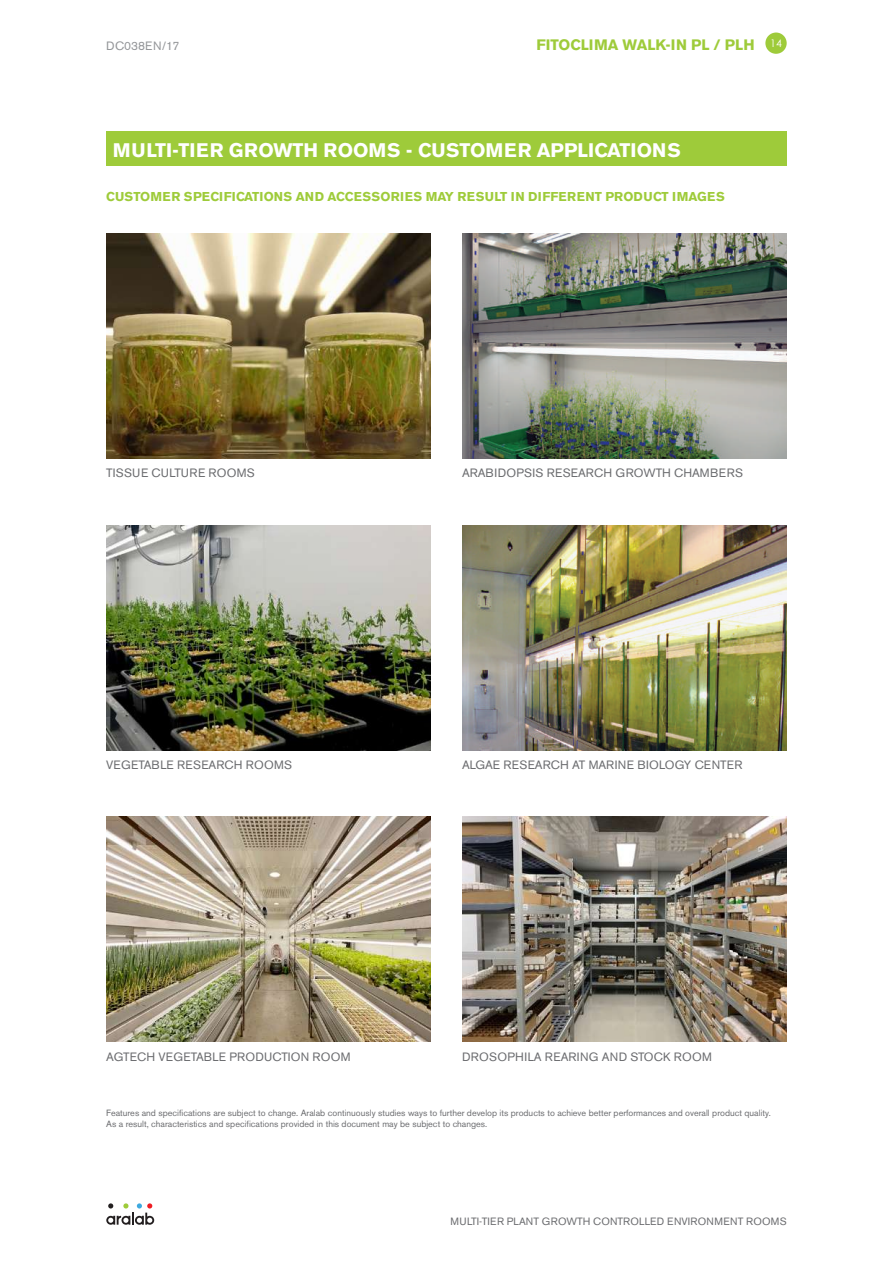
<style>
.page{position:relative;width:893px;height:1263px;background:#fff}
.page>*{position:absolute;margin:0;border:0;box-sizing:border-box;transform-origin:0 0}
.t1{font:700 19.5px "Akzidenz Grotesk BE";color:#fff}
.t2{font:700 15px "Akzidenz Grotesk BE";color:#9ecb3a}
.t3{font:700 12.75px "Akzidenz Grotesk BE";letter-spacing:.02em;color:#9ecb3a}
.t4{font:12px "Akzidenz Grotesk BE";letter-spacing:.02em;color:#6c6d70}
.t5{font:12px "Akzidenz Grotesk BE";color:#939598}
.t6{font:10.5px "Akzidenz Grotesk BE";letter-spacing:.02em;color:#6c6d70}
.t7{font:9px/10.8px "Akzidenz Grotesk BE";color:#6c6d70}
</style>
<div class="page">
<svg style="left:106px;top:1203px;width:48px;height:22px"></svg>
<div style="left:765px;top:33px;width:22px;height:21px;background:#9ecb3a;border-radius:50%"></div>
<div style="left:106px;top:132px;width:681px;height:34px;background:#9ecb3a"></div>
<img style="left:106px;top:817px;width:325px;height:224px">
<img style="left:106px;top:234px;width:325px;height:224px">
<img style="left:106px;top:526px;width:325px;height:224px">
<img style="left:462px;top:234px;width:325px;height:224px">
<img style="left:462px;top:526px;width:325px;height:224px">
<img style="left:462px;top:817px;width:325px;height:224px">
<h3 class="t5" style="left:106px;top:39px;width:75px">DC038EN/17</h3>
<h2 class="t2" style="left:536px;top:36px;width:247px">FITOCLIMA WALK-IN PL / PLH <sup>14</sup></h2>
<h1 class="t1" style="left:113px;top:139px;width:569px">MULTI-TIER GROWTH ROOMS - CUSTOMER APPLICATIONS</h1>
<h3 class="t3" style="left:106px;top:189px;width:620px">CUSTOMER SPECIFICATIONS AND ACCESSORIES MAY RESULT IN DIFFERENT PRODUCT IMAGES</h3>
<h3 class="t4" style="left:106px;top:466px;width:150px">TISSUE CULTURE ROOMS</h3>
<h3 class="t4" style="left:462px;top:466px;width:283px">ARABIDOPSIS RESEARCH GROWTH CHAMBERS</h3>
<h3 class="t4" style="left:106px;top:757px;width:187px">VEGETABLE RESEARCH ROOMS</h3>
<h3 class="t4" style="left:462px;top:757px;width:282px">ALGAE RESEARCH AT MARINE BIOLOGY CENTER</h3>
<h3 class="t4" style="left:106px;top:1050px;width:246px">AGTECH VEGETABLE PRODUCTION ROOM</h3>
<h3 class="t4" style="left:462px;top:1050px;width:251px">DROSOPHILA REARING AND STOCK ROOM</h3>
<p class="t7" style="left:106px;top:1108px;width:666px">Features and specifications are subject to change. Aralab continuously studies ways to further develop its products to achieve better performances and overall product quality.<br>As a result, characteristics and specifications provided in this document may be subject to changes.</p>
<p class="t6" style="left:450px;top:1215px;width:338px">MULTI-TIER PLANT GROWTH CONTROLLED ENVIRONMENT ROOMS</p>
</div>
